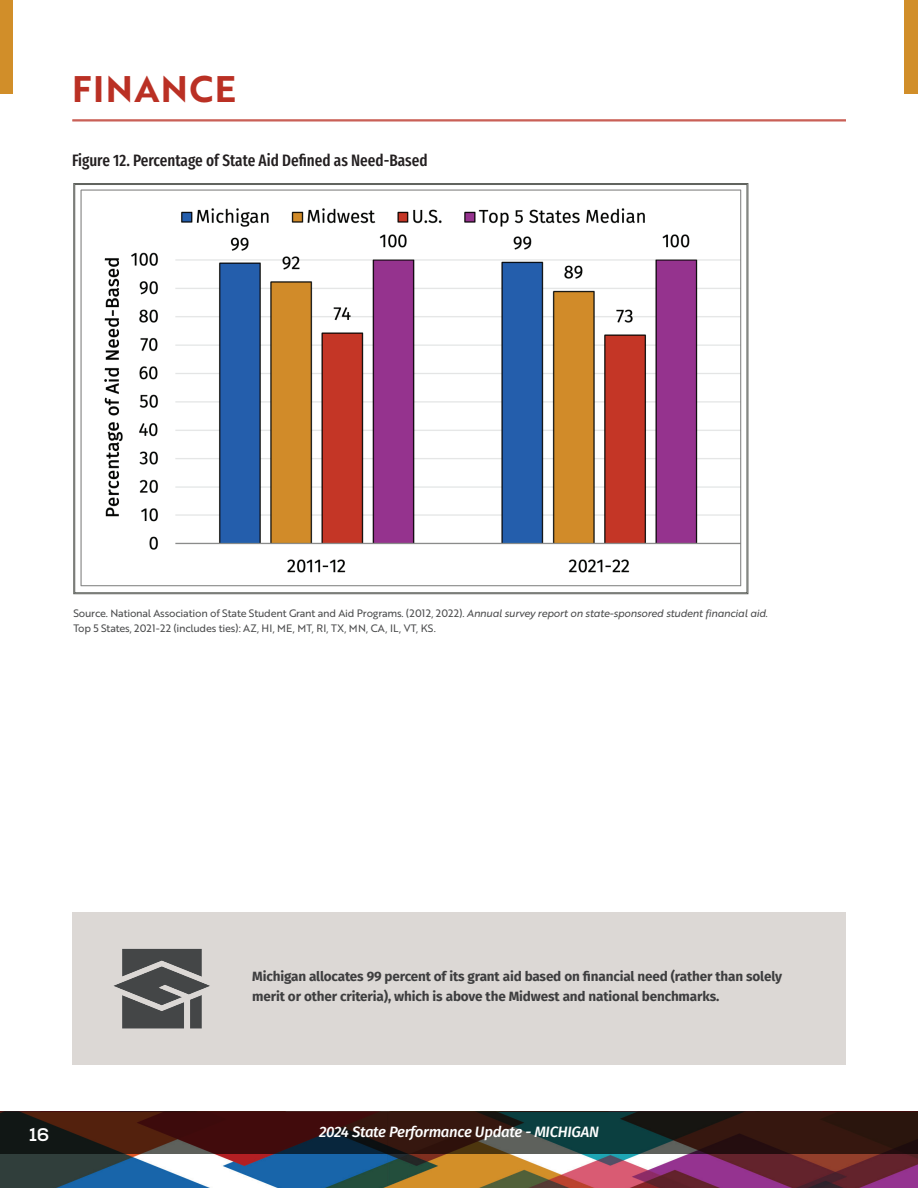
<style>
.page{position:relative;width:918px;height:1188px;background:#fff}
.page>*{position:absolute;margin:0;border:0;box-sizing:border-box;transform-origin:0 0}
.t1{font:36px "Brother 1816 Bold";letter-spacing:.04em;color:#ba3024}
.t2{font:800 18px "Nexa Slab";color:#fff}
.t3{font:500 16.5px "Fira Sans Compressed";color:#231f20}
.t4{font:italic 500 15px "Fira Sans";letter-spacing:-.02em;color:#fff}
.t5{font:700 13.5px/19.5px "Fira Sans";letter-spacing:-.01em;color:#3e3e3f}
.t6{font:10.5px/15px "Brother 1816 Regular";letter-spacing:-.02em;color:#4b4c4d}
.s1{font-family:"Brother 1816 Regular Italic"}
</style>
<div class="page">
<img style="left:0;top:1154px;width:918px;height:34px">
<svg style="left:0;top:1111px;width:918px;height:43px;background:#2f1f1a"></svg>
<div style="left:905px;top:0;width:13px;height:93px;background:#d18e29"></div>
<div style="left:72px;top:913px;width:774px;height:152px;background:#dcd8d5"></div>
<div style="left:0;top:0;width:12px;height:93px;background:#d18e29"></div>
<hr style="left:72px;top:120px;width:774px;height:1px;background:#ba3024">
<hr style="left:72px;top:121px;width:774px;height:1px;background:#ba3024">
<img style="left:113px;top:948px;width:97px;height:81px">
<svg style="left:73px;top:183px;width:675px;height:411px"></svg>
<h1 class="t1" style="left:72px;top:61px;width:165px">FINANCE</h1>
<h3 class="t3" style="left:72px;top:147px;width:357px">Figure 12. Percentage of State Aid Defined as Need-Based</h3>
<p class="t6" style="left:74px;top:605px;width:696px">Source. National Association of State Student Grant and Aid Programs. (2012, 2022). <span class="s1">Annual survey report on state-sponsored student financial aid.<br></span>Top 5 States, 2021-22 (includes ties): AZ, HI, ME, MT, RI, TX, MN, CA, IL, VT, KS.</p>
<p class="t5" style="left:252px;top:966px;width:531px">Michigan allocates 99 percent of its grant aid based on financial need (rather than solely merit or other criteria), which is above the Midwest and national benchmarks.</p>
<h2 class="t2" style="left:29px;top:1123px;width:21px">16</h2>
<h3 class="t4" style="left:319px;top:1120px;width:281px">2024 State Performance Update - MICHIGAN</h3>
</div>
